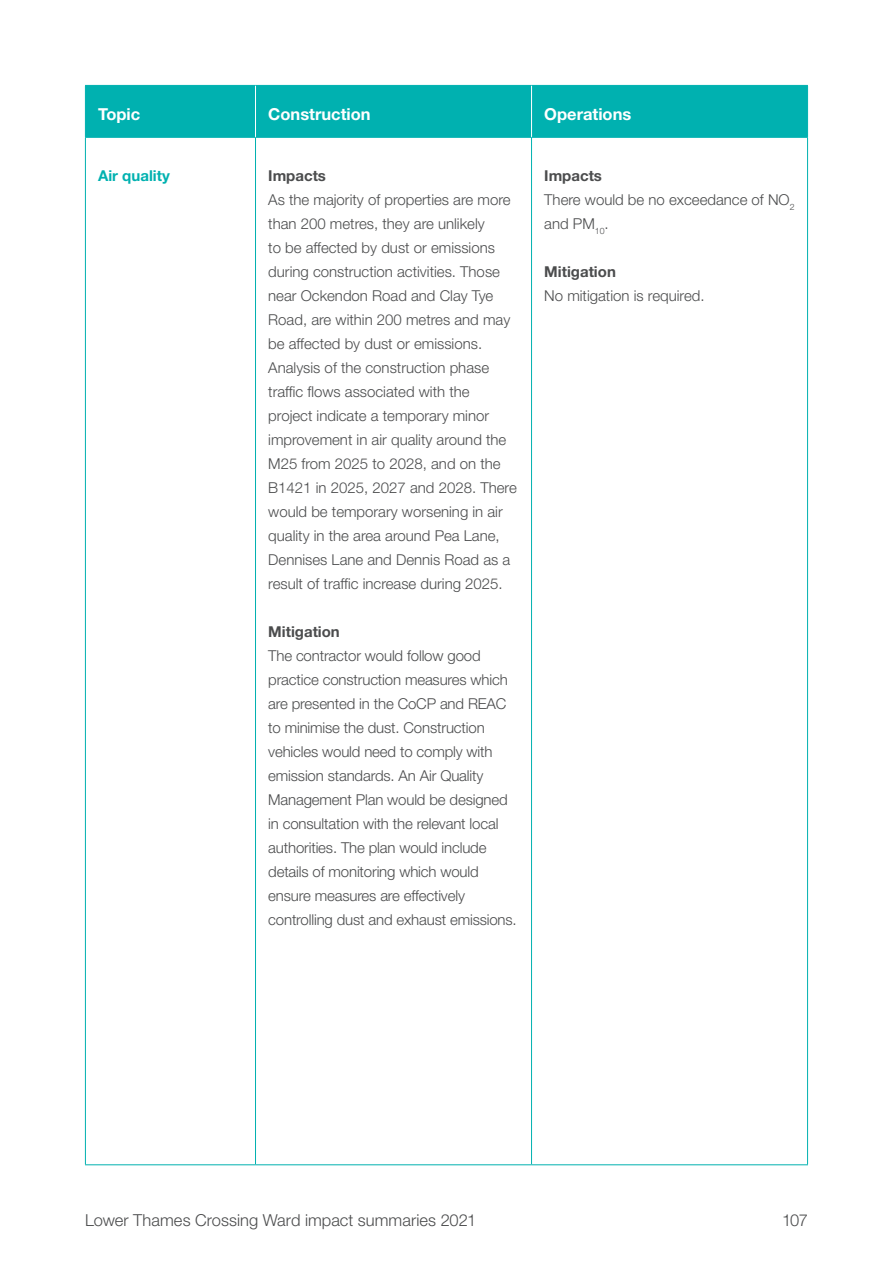
<style>
.page{position:relative;width:893px;height:1263px;background:#fff}
.page>*{position:absolute;margin:0;border:0;box-sizing:border-box;transform-origin:0 0}
.t1{font:300 16.5px "Helvetica Neue LT Pro";color:#4b4c4d}
.TABLEHEADER{font:700 16.5px "Helvetica Neue LT Pro";color:#fff}
.ER_Table{font:300 15px/24px "Helvetica Neue LT Pro";color:#4b4c4d}
.ER_TableBOLD{font:700 15px "Helvetica Neue LT Pro";color:#4b4c4d}
.ER_TableBOLD-2{font:700 15px "Helvetica Neue LT Pro";color:#00b1b0}
</style>
<div class="page">
<div style="left:86px;top:86px;width:721px;height:51px;background:#00b1b0"></div>
<hr style="left:255px;top:138px;width:1px;height:1026px;background:#00b1b0">
<hr style="left:531px;top:138px;width:1px;height:1026px;background:#00b1b0">
<hr style="left:85px;top:1164px;width:170px;height:1px;background:#00b1b0">
<hr style="left:255px;top:1164px;width:276px;height:1px;background:#00b1b0">
<hr style="left:531px;top:1164px;width:277px;height:1px;background:#00b1b0">
<hr style="left:85px;top:138px;width:1px;height:1026px;background:#00b1b0">
<hr style="left:807px;top:138px;width:1px;height:1026px;background:#00b1b0">
<hr style="left:85px;top:85px;width:170px;height:1px;background:#00b1b0">
<hr style="left:85px;top:86px;width:1px;height:51px;background:#00b1b0">
<hr style="left:255px;top:85px;width:276px;height:1px;background:#00b1b0">
<hr style="left:531px;top:85px;width:277px;height:1px;background:#00b1b0">
<hr style="left:807px;top:86px;width:1px;height:51px;background:#00b1b0">
<hr style="left:85px;top:137px;width:170px;height:1px;background:#00b1b0">
<hr style="left:255px;top:137px;width:276px;height:1px;background:#00b1b0">
<hr style="left:531px;top:137px;width:277px;height:1px;background:#00b1b0">
<hr style="left:255px;top:86px;width:1px;height:51px;background:#fff">
<hr style="left:531px;top:86px;width:1px;height:51px;background:#fff">
<p class="TABLEHEADER" style="left:98px;top:104px;width:44px">Topic</p>
<p class="TABLEHEADER" style="left:268px;top:104px;width:104px">Construction</p>
<p class="TABLEHEADER" style="left:544px;top:104px;width:89px">Operations</p>
<p class="ER_TableBOLD-2" style="left:98px;top:166px;width:73px">Air quality</p>
<p class="ER_TableBOLD" style="left:268px;top:166px;width:59px">Impacts</p>
<p class="ER_Table" style="left:268px;top:187px;width:244px">As the majority of properties are more than 200 metres, they are unlikely<br>to be affected by dust or emissions during construction activities. Those near Ockendon Road and Clay Tye Road, are within 200 metres and may be affected by dust or emissions.</p>
<p class="ER_Table" style="left:268px;top:355px;width:250px">Analysis of the construction phase traffic flows associated with the project indicate a temporary minor improvement in air quality around the M25 from 2025 to 2028, and on the B1421 in 2025, 2027 and 2028. There would be temporary worsening in air quality in the area around Pea Lane, Dennises Lane and Dennis Road as a result of traffic increase during 2025.</p>
<p class="ER_TableBOLD" style="left:268px;top:622px;width:73px">Mitigation</p>
<p class="ER_Table" style="left:268px;top:643px;width:250px">The contractor would follow good practice construction measures which are presented in the CoCP and REAC to minimise the dust. Construction vehicles would need to comply with emission standards. An Air Quality Management Plan would be designed in consultation with the relevant local authorities. The plan would include details of monitoring which would ensure measures are effectively controlling dust and exhaust emissions.</p>
<p class="ER_TableBOLD" style="left:544px;top:166px;width:59px">Impacts</p>
<p class="ER_Table" style="left:544px;top:187px;width:252px">There would be no exceedance of NO<sub>2 </sub>and PM<sub>10</sub>.</p>
<p class="ER_TableBOLD" style="left:544px;top:262px;width:73px">Mitigation</p>
<p class="ER_Table" style="left:544px;top:283px;width:162px">No mitigation is required.</p>
<p class="t1" style="left:85px;top:1210px;width:393px">Lower Thames Crossing Ward impact summaries 2021</p>
<p class="t1" style="left:782px;top:1210px;width:27px">107</p>
</div>
